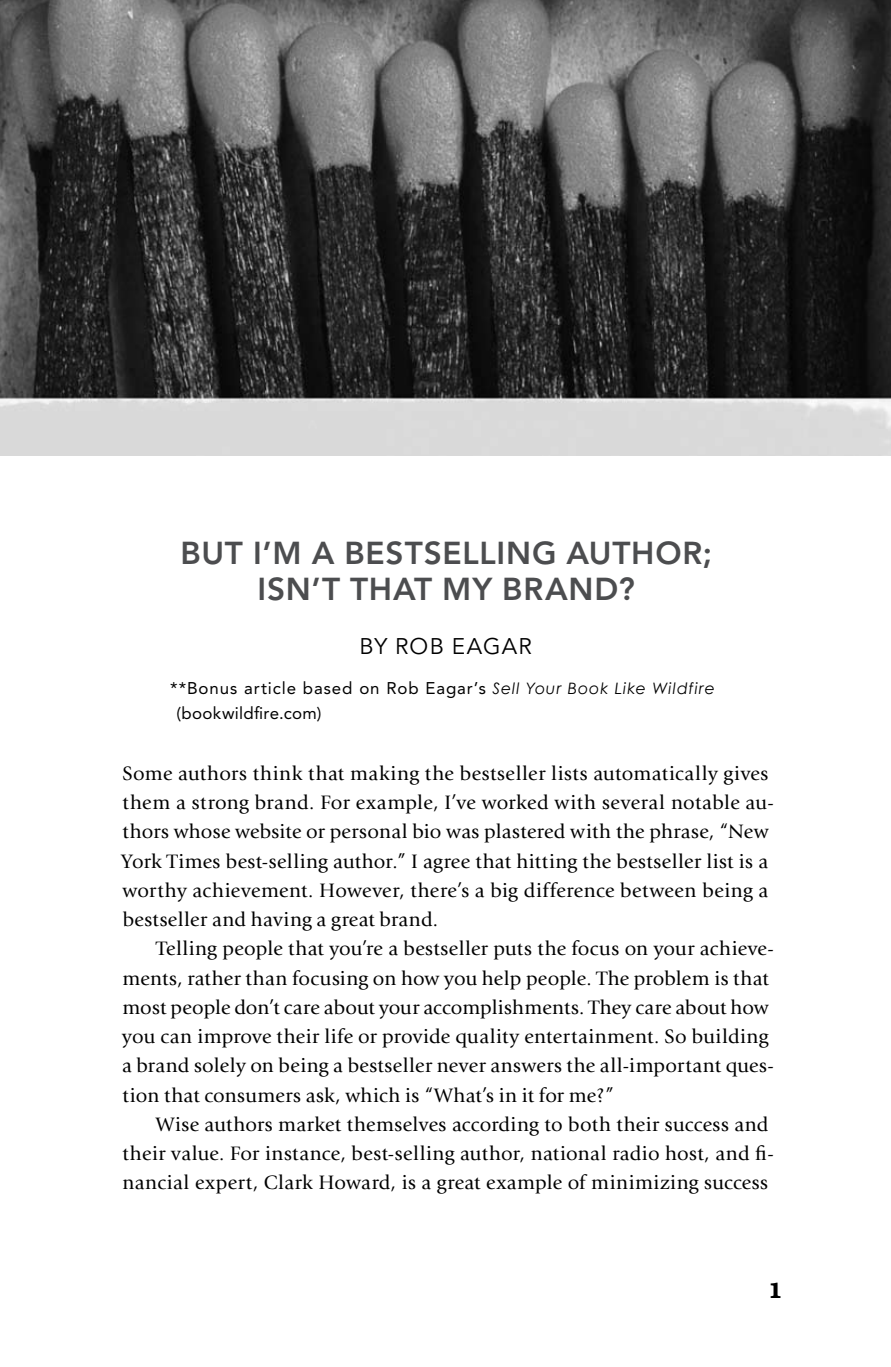
<style>
.page{position:relative;width:891px;height:1367px;background:#fff}
.page>*{position:absolute;margin:0;border:0;box-sizing:border-box;transform-origin:0 0}
.t1{font:800 31.5px/36px "Avenir LT Std";letter-spacing:.025em;color:#4c4d4f;text-align:center}
.t2{font:22.5px "Avenir LT Std";letter-spacing:.05em;color:#000}
.t3{font:20.25px/29.2px "Giovanni Std";letter-spacing:.015em;color:#000}
.t4{font:16.88px/24.8px "Avenir LT Std";letter-spacing:.05em;color:#000}
.s1{font-family:"Century Gothic";font-style:italic;font-size:15.75px}
</style>
<div class="page">
<img style="left:0;top:0;width:891px;height:455px">
<h1 class="t1" style="left:180px;top:535px;width:533px">BUT I’M A BESTSELLING AUTHOR;<br>ISN’T THAT MY BRAND?</h1>
<p class="t2" style="left:359px;top:633px;width:171px">BY ROB EAGAR</p>
<p class="t4" style="left:176px;top:676px;width:540px;text-indent:-6px">**Bonus article based on Rob Eagar’s <span class="s1">Sell Your Book Like Wildfire </span>(bookwildfire.com)</p>
<p class="t3" style="left:121px;top:759px;width:654px">Some authors think that making the bestseller lists automatically gives them a strong brand. For example, I’ve worked with several notable au&shy;thors whose website or personal bio was plastered with the phrase, “New York Times best-selling author.” I agree that hitting the bestseller list is a worthy achievement. However, there’s a big difference between being a bestseller and having a great brand.</p>
<p class="t3" style="left:122px;top:934px;width:653px;text-indent:34px">Telling people that you’re a bestseller puts the focus on your achieve&shy;ments, rather than focusing on how you help people. The problem is that most people don’t care about your accomplishments. They care about how you can improve their life or provide quality entertainment. So building a brand solely on being a bestseller never answers the all-important ques&shy;tion that consumers ask, which is “What’s in it for me?”</p>
<p class="t3" style="left:123px;top:1110px;width:653px;text-indent:33px">Wise authors market themselves according to both their success and their value. For instance, best-selling author, national radio host, and fi&shy;nancial expert, Clark Howard, is a great example of minimizing success</p>
</div>
